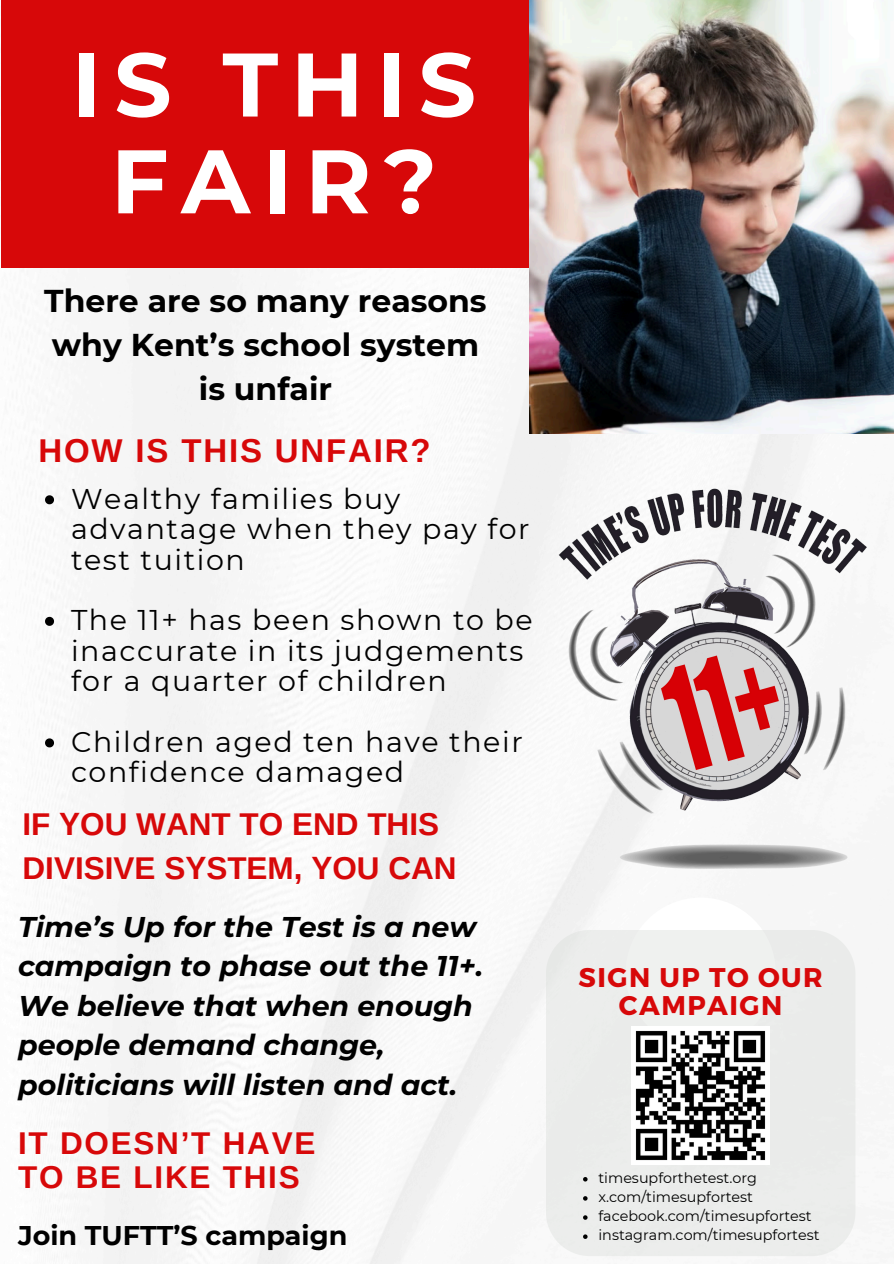
<style>
.page{position:relative;width:894px;height:1264px;background:#fff}
.page>*{position:absolute;margin:0;border:0;box-sizing:border-box;transform-origin:0 0}
.t1{font:700 90px/96.8px "Montserrat";letter-spacing:.14em;color:#fff;text-align:center}
.t2{font:700 33px "Arimo";letter-spacing:.055em;color:#d70809}
.t3{font:700 31.5px/43.8px "Montserrat";color:#000;text-align:center}
.t4{font:700 31.5px/43.8px "Arimo";color:#d70809}
.t5{font:700 31.5px/33.8px "Arimo";letter-spacing:.055em;color:#d70809}
.t6{font:28.5px/30.3px "Montserrat";letter-spacing:.055em;color:#000}
.t7{font:italic 700 28.5px/39.3px "Montserrat";color:#000}
.t8{font:700 27px/28.2px "Montserrat";letter-spacing:.055em;color:#d70809;text-align:center}
.t9{font:700 27px "Montserrat";color:#000}
.t10{font:14.4px "Montserrat";color:#000}
</style>
<div class="page">
<img style="left:28px;top:268px;width:865px;height:995px">
<div style="left:625px;top:897px;width:150px;height:150px;background:#fff;border-radius:50%"></div>
<img style="left:526px;top:452px;width:367px;height:460px">
<div style="left:1px;top:0;width:636px;height:268px;background:#d70809"></div>
<img style="left:529px;top:0;width:364px;height:433px">
<div style="left:545px;top:929px;width:310px;height:327px;background:#ecedec"></div>
<img style="left:631px;top:1026px;width:138px;height:138px">
<svg style="left:583px;top:1176px;width:4px;height:5px"></svg>
<svg style="left:583px;top:1196px;width:4px;height:4px"></svg>
<svg style="left:583px;top:1215px;width:4px;height:4px"></svg>
<svg style="left:583px;top:1234px;width:4px;height:4px"></svg>
<svg style="left:45px;top:495px;width:9px;height:9px"></svg>
<svg style="left:45px;top:617px;width:9px;height:9px"></svg>
<svg style="left:45px;top:738px;width:9px;height:9px"></svg>
<h2 class="t1" style="left:72px;top:36px;width:405px">IS THIS<br>FAIR?</h2>
<h5 class="t3" style="left:44px;top:279px;width:444px">There are so many reasons why Kent’s school system is unfair</h5>
<h4 class="t2" style="left:38px;top:432px;width:393px">HOW IS THIS UNFAIR?</h4>
<p class="t6" style="left:71px;top:483px;width:460px">Wealthy families buy advantage when they pay for test tuition</p>
<p class="t6" style="left:71px;top:605px;width:463px">The 11+ has been shown to be inaccurate in its judgements for a quarter of children</p>
<p class="t6" style="left:71px;top:726px;width:453px">Children aged ten have their confidence damaged</p>
<p class="t4" style="left:22px;top:802px;width:435px">IF YOU WANT TO END THIS<br>DIVISIVE SYSTEM, YOU CAN</p>
<h2 class="t7" style="left:18px;top:907px;width:466px">Time’s Up for the Test is a new campaign to phase out the 11+.<br>We believe that when enough people demand change, politicians will listen and act.</h2>
<p class="t5" style="left:18px;top:1126px;width:299px">IT DOESN’T HAVE<br>TO BE LIKE THIS</p>
<h5 class="t9" style="left:18px;top:1219px;width:330px">Join TUFTT’S campaign</h5>
<h2 class="t8" style="left:578px;top:962px;width:246px">SIGN UP TO OUR<br>CAMPAIGN</h2>
<p class="t10" style="left:598px;top:1168px;width:160px">timesupforthetest.org</p>
<p class="t10" style="left:598px;top:1187px;width:156px">x.com/timesupfortest</p>
<p class="t10" style="left:598px;top:1206px;width:215px">facebook.com/timesupfortest</p>
<p class="t10" style="left:598px;top:1226px;width:222px">instagram.com/timesupfortest</p>
</div>
